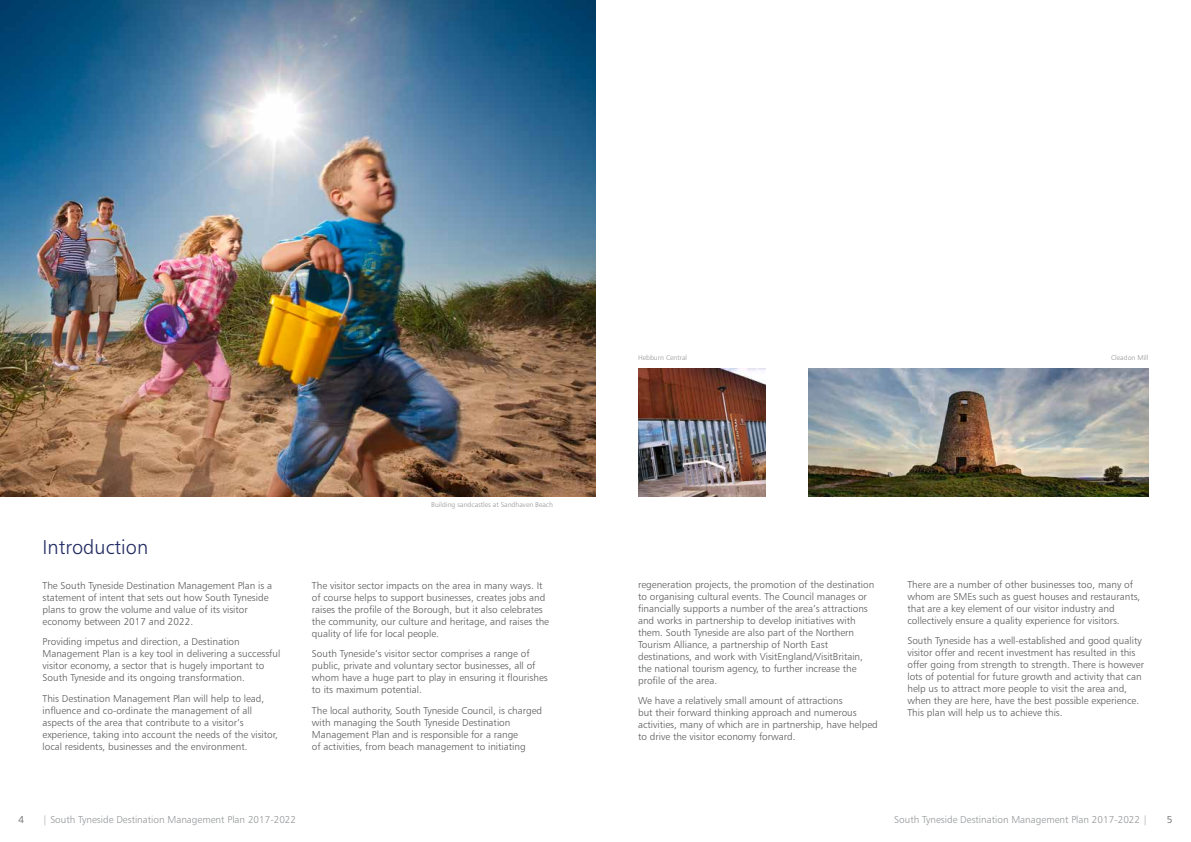
<style>
.page{position:relative;width:1191px;height:842px;background:#fff}
.page>*{position:absolute;margin:0;border:0;box-sizing:border-box;transform-origin:0 0}
.t1{font:20px "Humanist 777 BT Light B";color:#232c64}
.t2{font:10px/12px "Humanist 777 BT Light B";color:#58595b}
.t3{font:10px "Humanist 777 BT Light B";color:#939598}
.t4{font:7px "Humanist 777 BT Light B";color:#939598}
</style>
<div class="page">
<img style="left:0;top:0;width:595px;height:496px">
<img style="left:808px;top:369px;width:340px;height:127px">
<img style="left:638px;top:369px;width:127px;height:127px">
<h1 class="t1" style="left:43px;top:535px;width:107px">Introduction</h1>
<p class="t2" style="left:43px;top:579px;width:231px">The South Tyneside Destination Management Plan is a statement of intent that sets out how South Tyneside plans to grow the volume and value of its visitor economy between 2017 and 2022.</p>
<p class="t2" style="left:43px;top:635px;width:239px">Providing impetus and direction, a Destination Management Plan is a key tool in delivering a successful visitor economy, a sector that is hugely important to South Tyneside and its ongoing transformation.</p>
<p class="t2" style="left:43px;top:692px;width:237px">This Destination Management Plan will help to lead, influence and co-ordinate the management of all aspects of the area that contribute to a visitor’s experience, taking into account the needs of the visitor, local residents, businesses and the environment.</p>
<p class="t4" style="left:431px;top:500px;width:123px">Building sandcastles at Sandhaven Beach</p>
<p class="t2" style="left:312px;top:579px;width:239px">The visitor sector impacts on the area in many ways. It of course helps to support businesses, creates jobs and raises the profile of the Borough, but it also celebrates the community, our culture and heritage, and raises the quality of life for local people.</p>
<p class="t2" style="left:312px;top:647px;width:237px">South Tyneside’s visitor sector comprises a range of public, private and voluntary sector businesses, all of whom have a huge part to play in ensuring it flourishes to its maximum potential.</p>
<p class="t2" style="left:312px;top:704px;width:232px">The local authority, South Tyneside Council, is charged with managing the South Tyneside Destination Management Plan and is responsible for a range<br>of activities, from beach management to initiating</p>
<p class="t4" style="left:638px;top:354px;width:51px">Hebburn Central</p>
<p class="t4" style="left:1111px;top:354px;width:39px">Cleadon Mill</p>
<p class="t2" style="left:638px;top:578px;width:238px">regeneration projects, the promotion of the destination to organising cultural events. The Council manages or financially supports a number of the area’s attractions and works in partnership to develop initiatives with them. South Tyneside are also part of the Northern Tourism Alliance, a partnership of North East destinations, and work with VisitEngland/VisitBritain, the national tourism agency, to further increase the profile of the area.</p>
<p class="t2" style="left:638px;top:695px;width:241px">We have a relatively small amount of attractions<br>but their forward thinking approach and numerous activities, many of which are in partnership, have helped to drive the visitor economy forward.</p>
<p class="t2" style="left:907px;top:578px;width:234px">There are a number of other businesses too, many of whom are SMEs such as guest houses and restaurants, that are a key element of our visitor industry and collectively ensure a quality experience for visitors.</p>
<p class="t2" style="left:907px;top:635px;width:238px">South Tyneside has a well-established and good quality visitor offer and recent investment has resulted in this offer going from strength to strength. There is however lots of potential for future growth and activity that can help us to attract more people to visit the area and, when they are here, have the best possible experience.<br>This plan will help us to achieve this.</p>
<p class="t2" style="left:18px;top:813px;width:7px">4</p>
<p class="t3" style="left:43px;top:813px;width:255px">| South Tyneside Destination Management Plan 2017-2022</p>
<p class="t3" style="left:894px;top:813px;width:255px">South Tyneside Destination Management Plan 2017-2022 |</p>
<p class="t2" style="left:1166px;top:813px;width:7px">5</p>
</div>
